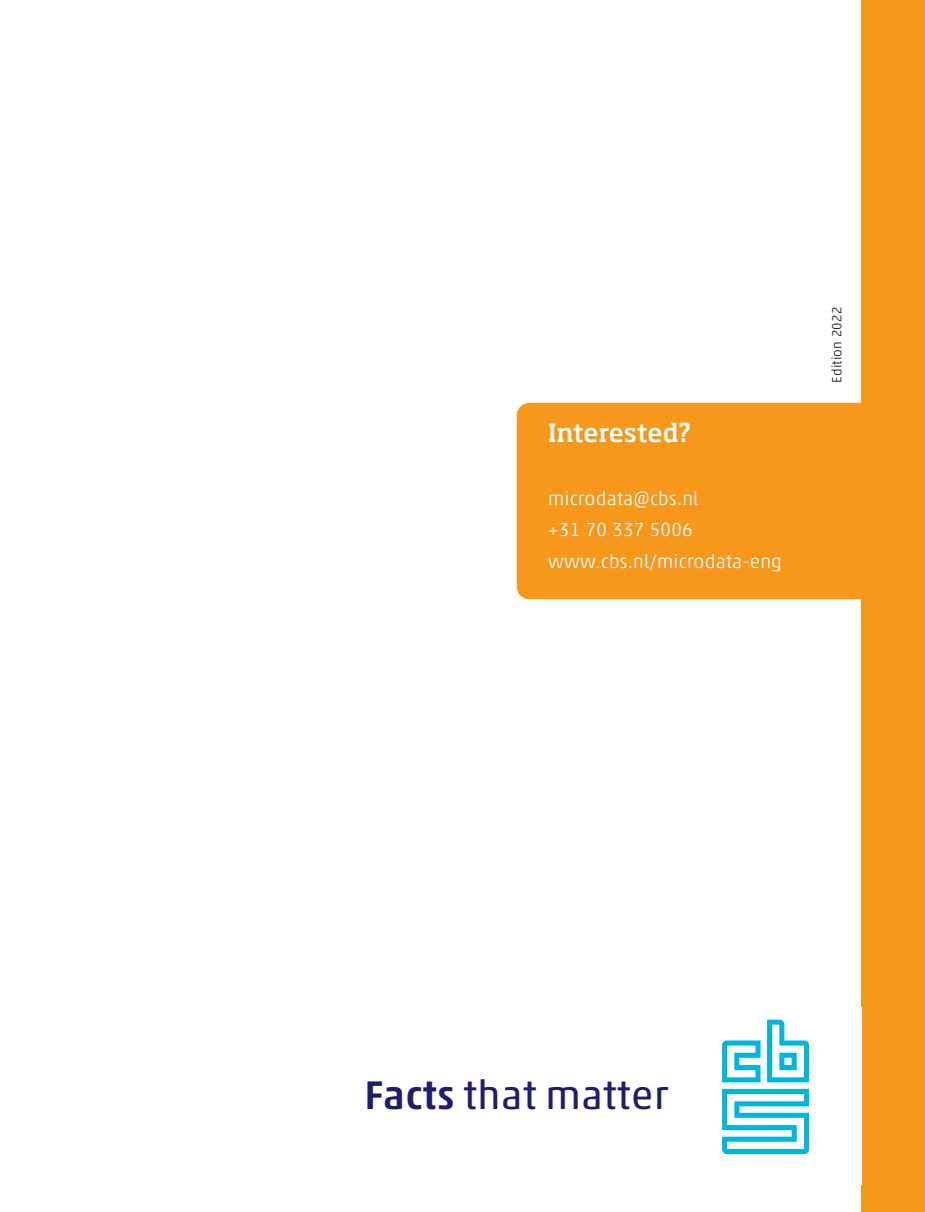
<style>
.page{position:relative;width:925px;height:1212px;background:#fff}
.page>*{position:absolute;margin:0;border:0;box-sizing:border-box;transform-origin:0 0}
.t1{font:40.5px "Akko Pro";letter-spacing:.01em;color:#201c70}
.t2{font:500 24.75px "Soho Pro";letter-spacing:-.015em;color:#fff}
.t3{font:300 19.12px/31.5px "Akko Pro";letter-spacing:.01em;color:#fff}
.t4{font:300 13.5px "Akko Pro";letter-spacing:.01em;color:#231f20}
.s1{font-weight:500}
</style>
<div class="page">
<div style="left:517px;top:403px;width:344px;height:196px;background:#f7981d"></div>
<div style="left:861px;top:0;width:64px;height:1212px;background:#f7981d"></div>
<svg style="left:722px;top:1019px;width:88px;height:135px"></svg>
<p class="t2" style="left:548px;top:415px;width:145px">Interested?</p>
<p class="t3" style="left:548px;top:482px;width:235px">microdata@cbs.nl<br>+31 70 337 5006 www.cbs.nl/microdata-eng</p>
<p class="t4" style="left:829px;top:383px;width:77px;rotate:-90deg">Edition 2022</p>
<h1 class="t1" style="left:364px;top:1070px;width:305px"><span class="s1">Facts</span> that matter</h1>
</div>
